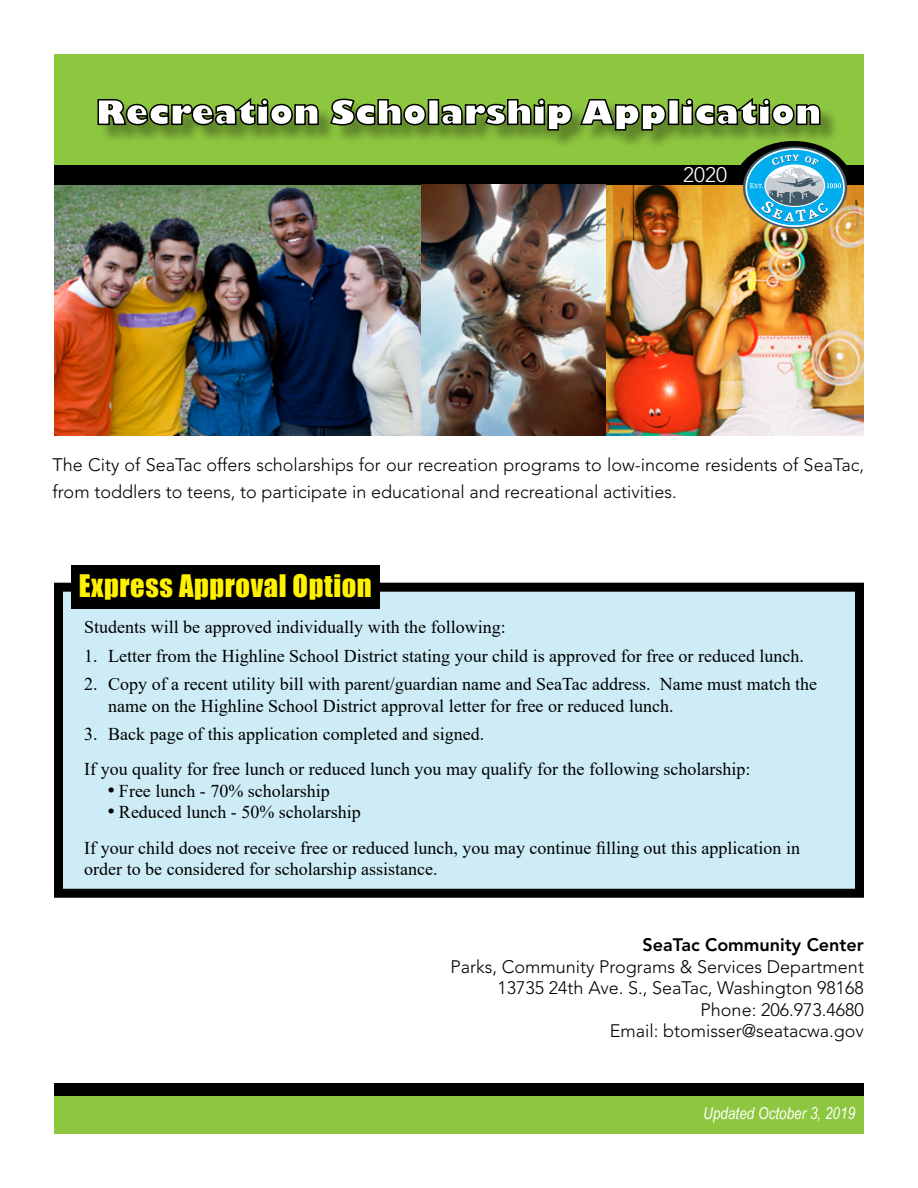
<style>
.page{position:relative;width:918px;height:1188px;background:#fff}
.page>*{position:absolute;margin:0;border:0;box-sizing:border-box;transform-origin:0 0}
.t1{font:28.5px "Impact";letter-spacing:.02em;color:#fff200}
.t2{font:300 21px "Avenir LT Std";color:#fff}
.t3{font:18px/35.1px "Times New Roman";color:#000}
.t4{font:300 18px/21.6px "Avenir LT Std";color:#000}
.t5{font:800 18px "Avenir";color:#000}
.t6{font:italic 16.5px "Arial Narrow";color:#fff}
.s1{font-family:"Impact"}
</style>
<div class="page">
<img style="left:54px;top:184px;width:372px;height:251px">
<img style="left:422px;top:185px;width:442px;height:251px">
<div style="left:54px;top:1083px;width:810px;height:38px;background:#000"></div>
<div style="left:54px;top:94px;width:810px;height:90px;background:#000"></div>
<div style="left:54px;top:54px;width:810px;height:111px;background:#8dc63f"></div>
<svg style="left:743px;top:147px;width:104px;height:82px"></svg>
<svg style="left:745px;top:148px;width:100px;height:79px"></svg>
<div style="left:747px;top:150px;width:96px;height:75px;background:#00adef;border-radius:50%"></div>
<svg style="left:750px;top:155px;width:91px;height:67px"></svg>
<div style="left:100px;top:101px;width:739px;height:48px;background:#000;opacity:.33"></div>
<svg style="left:97px;top:96px;width:724px;height:35px;background:#90a96f"></svg>
<div style="left:54px;top:1096px;width:810px;height:38px;background:#8dc63f"></div>
<div style="left:58px;top:587px;width:802px;height:306px;background:#cdecf6"></div>
<div style="left:54px;top:583px;width:810px;height:315px;border:9px solid #000"></div>
<div style="left:71px;top:565px;width:309px;height:44px;background:#000"></div>
<p class="t2" style="left:683px;top:163px;width:45px">2020</p>
<p class="t4" style="left:53px;top:452px;width:813px;line-height:27px">The City of SeaTac offers scholarships for our recreation programs to low-income residents of SeaTac, from toddlers to teens, to participate in educational and recreational activities.</p>
<h1 class="t1" style="left:79px;top:563px;width:294px">Express Approval Option</h1>
<p class="t3" style="left:84px;top:609px;width:423px">Students will be approved individually with the following:</p>
<p class="t3" style="left:84px;top:638px;width:721px">1. Letter from the Highline School District stating your child is approved for free or reduced lunch.</p>
<p class="t3" style="left:108px;top:673px;width:711px;line-height:21.6px;text-indent:-24px">2. Copy of a recent utility bill with parent/guardian name and SeaTac address. Name must match the name on the Highline School District approval letter for free or reduced lunch.</p>
<p class="t3" style="left:84px;top:716px;width:668px">3. Back page of this application completed and signed.<br>If you quality for free lunch or reduced lunch you may qualify for the following scholarship:</p>
<p class="t3" style="left:108px;top:773px;width:223px"><span class="s1">•</span> Free lunch - 70% scholarship</p>
<p class="t3" style="left:84px;top:794px;width:717px;text-indent:24px"><span class="s1">•</span> Reduced lunch - 50% scholarship<br>If your child does not receive free or reduced lunch, you may continue filling out this application in</p>
<p class="t3" style="left:84px;top:851px;width:355px">order to be considered for scholarship assistance.</p>
<p class="t5" style="left:642px;top:934px;width:223px">SeaTac Community Center</p>
<p class="t4" style="left:451px;top:956px;width:415px;text-align:right">Parks, Community Programs &amp; Services Department 13735 24th Ave. S., SeaTac, Washington 98168<br>Phone: 206.973.4680<br>Email: btomisser@seatacwa.gov</p>
<p class="t6" style="left:703px;top:1102px;width:153px">Updated October 3, 2019</p>
</div>
